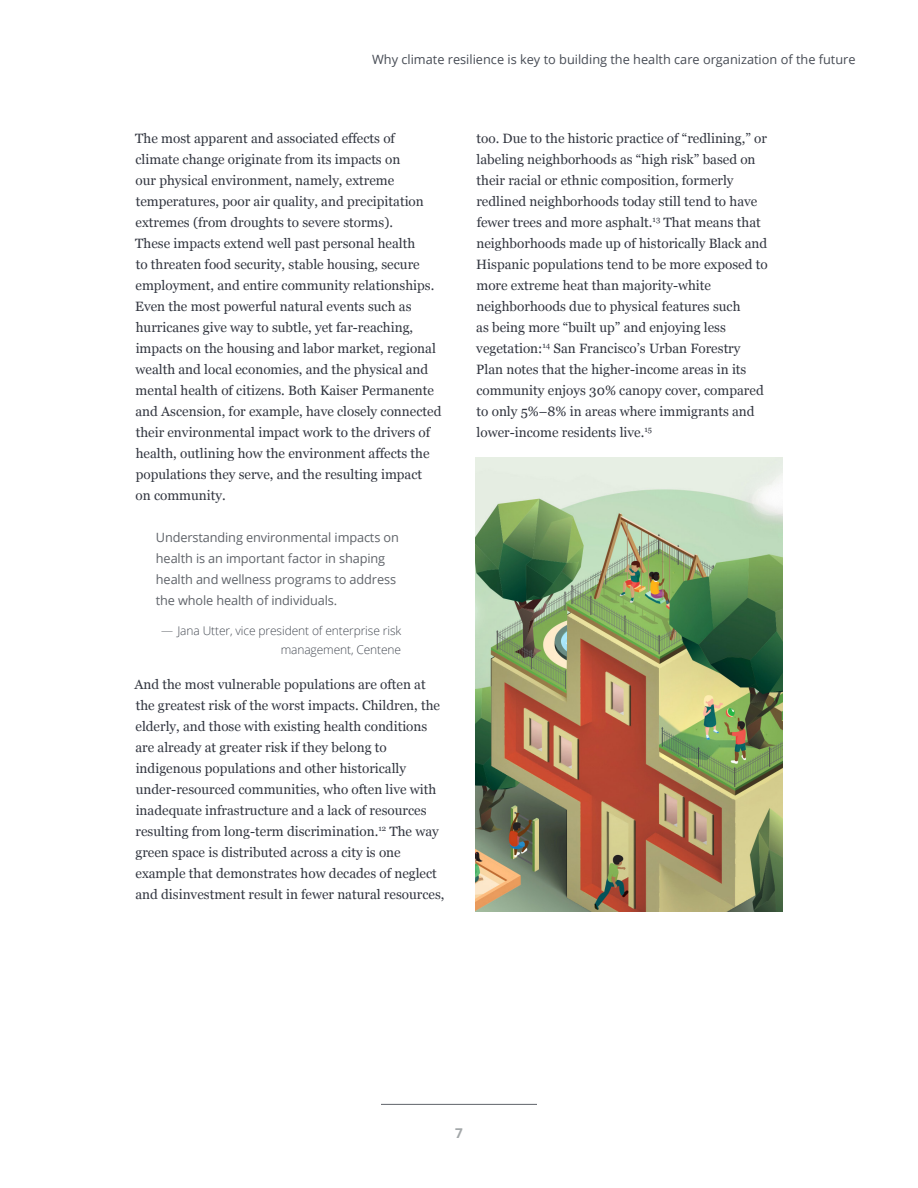
<style>
.page{position:relative;width:918px;height:1188px;background:#fff}
.page>*{position:absolute;margin:0;border:0;box-sizing:border-box;transform-origin:0 0}
.t1{font:13.5px/21px "Georgia";color:#323640}
.t2{font:700 13.5px "Open Sans";color:#a3a7a9}
.t3{font:12.75px/21px "Open Sans";letter-spacing:-.01em;color:#5f6369}
.t4{font:12.75px "Open Sans";color:#464b54}
.t5{font:300 12px/19.5px "Open Sans";letter-spacing:-.01em;color:#464b54;text-align:right}
.s1{color:#5f6369}
</style>
<div class="page">
<hr style="left:381px;top:1104px;width:156px;height:1px;background:#5f6369">
<img style="left:476px;top:458px;width:307px;height:454px">
<p class="t4" style="left:372px;top:50px;width:485px">Why climate resilience is key to building the health care organization of the future</p>
<p class="t1" style="left:135px;top:127px;width:308px">The most apparent and associated effects of climate change originate from its impacts on<br>our physical environment, namely, extreme temperatures, poor air quality, and precipitation extremes (from droughts to severe storms).<br>These impacts extend well past personal health<br>to threaten food security, stable housing, secure employment, and entire community relationships.<br>Even the most powerful natural events such as hurricanes give way to subtle, yet far-reaching, impacts on the housing and labor market, regional wealth and local economies, and the physical and mental health of citizens. Both Kaiser Permanente and Ascension, for example, have closely connected their environmental impact work to the drivers of health, outlining how the environment affects the populations they serve, and the resulting impact<br>on community.</p>
<p class="t3" style="left:156px;top:526px;width:245px">Understanding environmental impacts on health is an important factor in shaping health and wellness programs to address the whole health of individuals.</p>
<p class="t5" style="left:161px;top:620px;width:242px"><span class="s1">—</span> Jana Utter, vice president of enterprise risk management, Centene</p>
<p class="t1" style="left:134px;top:673px;width:312px">And the most vulnerable populations are often at the greatest risk of the worst impacts. Children, the elderly, and those with existing health conditions are already at greater risk if they belong to indigenous populations and other historically under-resourced communities, who often live with inadequate infrastructure and a lack of resources resulting from long-term discrimination.<sup>12</sup> The way green space is distributed across a city is one example that demonstrates how decades of neglect and disinvestment result in fewer natural resources,</p>
<p class="t1" style="left:476px;top:127px;width:293px">too. Due to the historic practice of “redlining,” or labeling neighborhoods as “high risk” based on their racial or ethnic composition, formerly redlined neighborhoods today still tend to have fewer trees and more asphalt.<sup>13</sup> That means that neighborhoods made up of historically Black and Hispanic populations tend to be more exposed to more extreme heat than majority-white neighborhoods due to physical features such<br>as being more “built up” and enjoying less vegetation:<sup>14</sup> San Francisco’s Urban Forestry Plan notes that the higher-income areas in its community enjoys 30% canopy cover, compared to only 5%–8% in areas where immigrants and lower-income residents live.<sup>15</sup></p>
<p class="t2" style="left:455px;top:1123px;width:9px">7</p>
</div>
